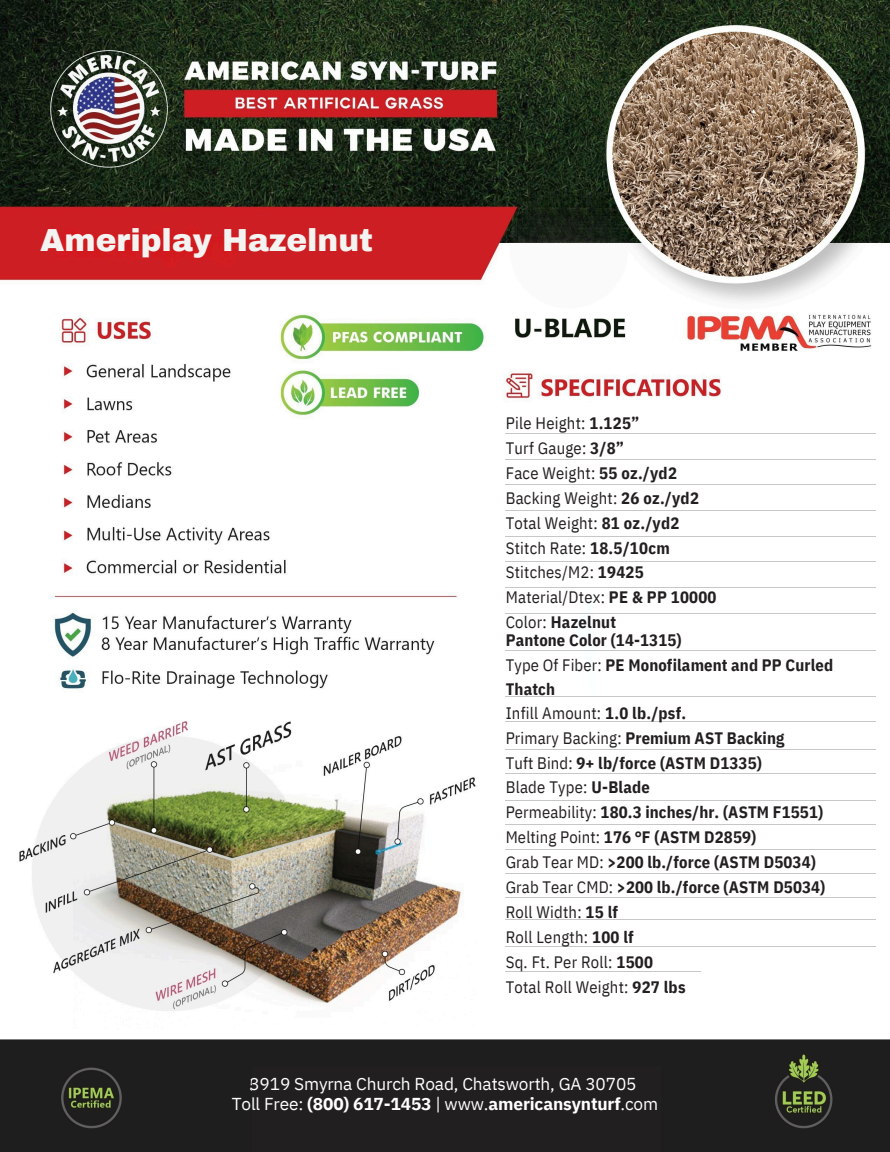
<style>
.page{position:relative;width:890px;height:1152px;background:#fff}
.page>*{position:absolute;margin:0;border:0;box-sizing:border-box;transform-origin:0 0}
.t1{font:900 31.2px "Archivo";color:#f3f3f2}
.t2{font:700 17.25px "IBM Plex Sans";letter-spacing:-.01em;color:#fff}
.t3{font:17.25px "IBM Plex Sans";letter-spacing:-.01em;color:#fff}
.t4{font:700 16.58px "IBM Plex Sans Cond";letter-spacing:.01em;color:#231f20}
.t5{font:16.58px "IBM Plex Sans Cond";letter-spacing:.015em;color:#231f20}
.s1{font-weight:700}
.s2{font-weight:400}
</style>
<div class="page">
<img style="left:0;top:0;width:890px;height:1152px">
<div style="left:594px;top:437px;width:296px;height:465px;background:#fff"></div>
<hr style="left:506px;top:971px;width:195px;height:1px;background:#231f20">
<hr style="left:506px;top:433px;width:370px;height:1px;background:#231f20">
<hr style="left:506px;top:459px;width:370px;height:1px;background:#231f20">
<hr style="left:506px;top:485px;width:370px;height:1px;background:#231f20">
<hr style="left:506px;top:510px;width:370px;height:1px;background:#231f20">
<hr style="left:506px;top:536px;width:370px;height:1px;background:#231f20">
<hr style="left:506px;top:562px;width:370px;height:1px;background:#231f20">
<hr style="left:506px;top:587px;width:370px;height:1px;background:#231f20">
<hr style="left:506px;top:613px;width:370px;height:1px;background:#231f20">
<hr style="left:506px;top:650px;width:370px;height:1px;background:#231f20">
<hr style="left:506px;top:696px;width:370px;height:1px;background:#231f20">
<hr style="left:506px;top:721px;width:370px;height:1px;background:#231f20">
<hr style="left:506px;top:749px;width:370px;height:1px;background:#231f20">
<hr style="left:506px;top:773px;width:370px;height:1px;background:#231f20">
<hr style="left:506px;top:800px;width:370px;height:1px;background:#231f20">
<hr style="left:506px;top:824px;width:370px;height:1px;background:#231f20">
<hr style="left:506px;top:849px;width:370px;height:1px;background:#231f20">
<hr style="left:506px;top:873px;width:370px;height:1px;background:#231f20">
<hr style="left:506px;top:898px;width:370px;height:1px;background:#231f20">
<hr style="left:506px;top:920px;width:370px;height:1px;background:#231f20">
<hr style="left:506px;top:946px;width:370px;height:1px;background:#231f20">
<img style="left:612px;top:32px;width:245px;height:245px;border-radius:50%">
<div style="left:253px;top:1067px;width:407px;height:85px;background:#211f1f"></div>
<p class="t1" style="left:40px;top:224px;width:334px">Ameriplay Hazelnut</p>
<h1 class="t5" style="left:506px;top:412px;width:135px">Pile Height: <span class="s1">1.125”</span></h1>
<p class="t5" style="left:506px;top:437px;width:120px">Turf Gauge: <span class="s1">3/8”</span></p>
<p class="t5" style="left:506px;top:462px;width:173px">Face Weight: <span class="s1">55 oz./yd2</span></p>
<p class="t5" style="left:506px;top:487px;width:195px">Backing Weight: <span class="s1">26 oz./yd2</span></p>
<p class="t5" style="left:506px;top:512px;width:175px">Total Weight: <span class="s1">81 oz./yd2</span></p>
<p class="t5" style="left:506px;top:537px;width:165px">Stitch Rate: <span class="s1">18.5/10cm</span></p>
<p class="t5" style="left:506px;top:561px;width:139px">Stitches/M2: <span class="s1">19425</span></p>
<p class="t5" style="left:506px;top:586px;width:212px">Material/Dtex: <span class="s1">PE &amp; PP 10000</span></p>
<p class="t4" style="left:506px;top:611px;width:112px"><span class="s2">Color:</span> Hazelnut</p>
<p class="t4" style="left:506px;top:629px;width:177px">Pantone Color (14-1315)</p>
<p class="t4" style="left:506px;top:654px;width:329px"><span class="s2">Type Of Fiber:</span> PE Monofilament and PP Curled</p>
<p class="t4" style="left:506px;top:678px;width:51px">Thatch</p>
<p class="t5" style="left:506px;top:702px;width:182px">Infill Amount: <span class="s1">1.0 lb./psf.</span></p>
<p class="t4" style="left:506px;top:727px;width:280px"><span class="s2">Primary Backing:</span> Premium AST Backing</p>
<p class="t4" style="left:506px;top:752px;width:258px"><span class="s2">Tuft Bind:</span> 9+ lb/force (ASTM D1335)</p>
<p class="t5" style="left:506px;top:776px;width:146px">Blade Type: <span class="s1">U-Blade</span></p>
<p class="t4" style="left:506px;top:801px;width:319px"><span class="s2">Permeability:</span> 180.3 inches/hr. (ASTM F1551)</p>
<p class="t4" style="left:506px;top:826px;width:252px"><span class="s2">Melting Point:</span> 176 °F (ASTM D2859)</p>
<p class="t4" style="left:506px;top:851px;width:312px"><span class="s2">Grab Tear MD:</span> &gt;200 lb./force (ASTM D5034)</p>
<p class="t4" style="left:506px;top:876px;width:321px"><span class="s2">Grab Tear CMD:</span> &gt;200 lb./force (ASTM D5034)</p>
<p class="t5" style="left:506px;top:901px;width:114px">Roll Width: <span class="s1">15 lf</span></p>
<p class="t5" style="left:506px;top:926px;width:130px">Roll Length: <span class="s1">100 lf</span></p>
<p class="t5" style="left:506px;top:951px;width:149px">Sq. Ft. Per Roll: <span class="s1">1500</span></p>
<p class="t5" style="left:506px;top:976px;width:181px">Total Roll Weight: <span class="s1">927 lbs</span></p>
<p class="t3" style="left:249px;top:1072px;width:389px">3919 Smyrna Church Road, Chatsworth, GA 30705</p>
<p class="t2" style="left:232px;top:1093px;width:428px"><span class="s2">Toll Free:</span> (800) 617-1453 <span class="s2">| www.</span>americansynturf<span class="s2">.com</span></p>
</div>
